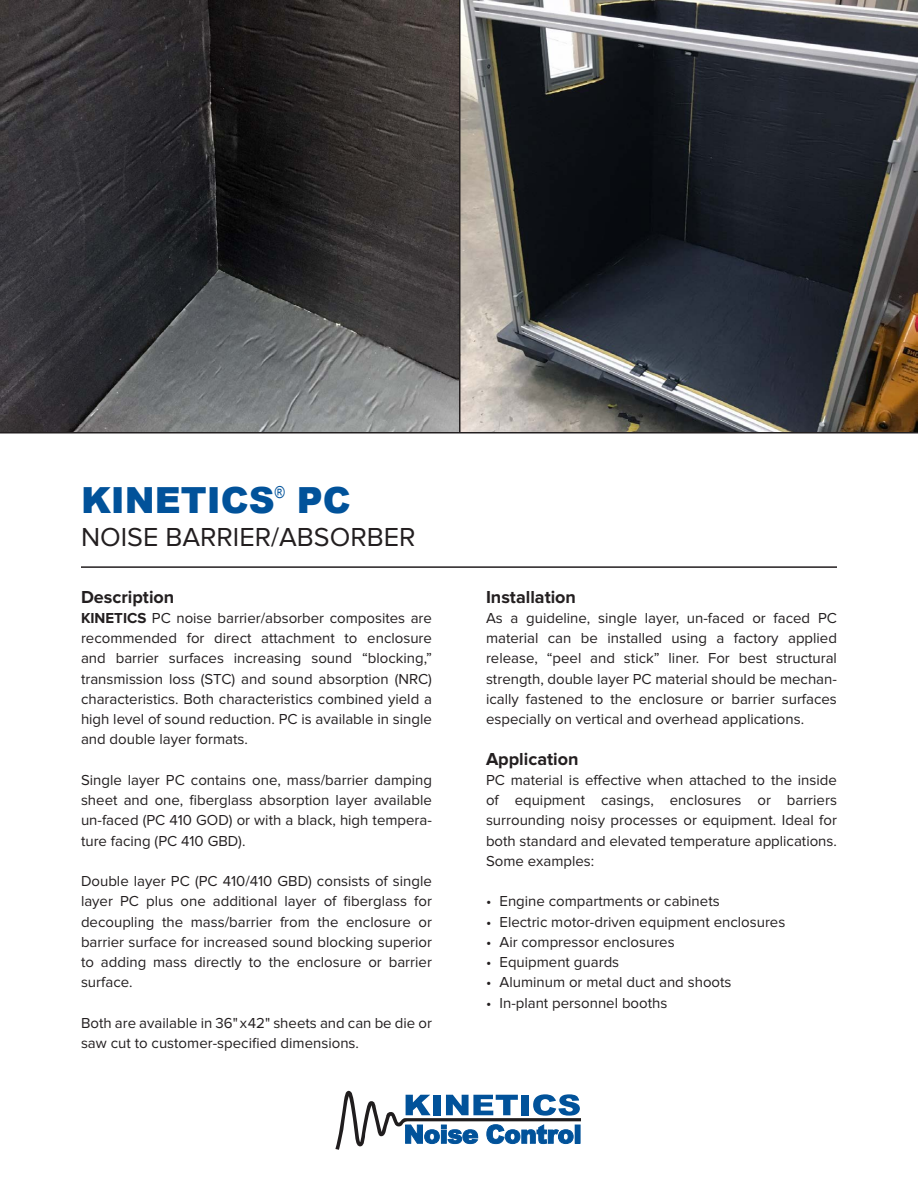
<style>
.page{position:relative;width:918px;height:1188px;background:#fff}
.page>*{position:absolute;margin:0;border:0;box-sizing:border-box;transform-origin:0 0}
.t1{font:900 36px "Arial";color:#01529a}
.t2{font:27px "Proxima Nova";color:#231f20}
.t3{font:700 18px "Proxima Nova";color:#231f20}
.t4{font:15px/20.2px "Proxima Nova";color:#231f20;text-align:justify}
.s1{font-weight:700}
</style>
<div class="page">
<hr style="left:81px;top:566px;width:756px;height:2px;background:#231f20">
<svg style="left:335px;top:1091px;width:246px;height:59px"></svg>
<div style="left:575px;top:1125px;width:5px;height:18px;background:#01529a"></div>
<img style="left:0;top:0;width:918px;height:432px">
<hr style="left:459px;top:0;width:1px;height:432px;background:#231f20">
<hr style="left:0;top:432px;width:918px;height:2px;background:#231f20">
<p class="t1" style="left:81px;top:474px;width:271px">KINETICS<sup>®</sup> PC</p>
<p class="t2" style="left:81px;top:521px;width:336px">NOISE BARRIER/ABSORBER</p>
<p class="t3" style="left:81px;top:586px;width:95px">Description</p>
<p class="t4" style="left:81px;top:608px;width:353px"><span class="s1">KINETICS</span> PC noise barrier/absorber composites are recommended for direct attachment to enclosure and barrier surfaces increasing sound “blocking,” transmission loss (STC) and sound absorption (NRC) characteristics. Both characteristics combined yield a high level of sound reduction. PC is available in single and double layer formats.</p>
<p class="t4" style="left:81px;top:770px;width:353px">Single layer PC contains one, mass/barrier damping sheet and one, fiberglass absorption layer available un-faced (PC 410 GOD) or with a black, high tempera&shy;ture facing (PC 410 GBD).</p>
<p class="t4" style="left:81px;top:871px;width:353px">Double layer PC (PC 410/410 GBD) consists of single layer PC plus one additional layer of fiberglass for decoupling the mass/barrier from the enclosure or barrier surface for increased sound blocking superior to adding mass directly to the enclosure or barrier surface.</p>
<p class="t4" style="left:81px;top:1013px;width:353px">Both are available in 36" x 42" sheets and can be die or saw cut to customer-specified dimensions.</p>
<p class="t3" style="left:486px;top:586px;width:92px">Installation</p>
<p class="t4" style="left:486px;top:608px;width:353px">As a guideline, single layer, un-faced or faced PC material can be installed using a factory applied release, “peel and stick” liner. For best structural strength, double layer PC material should be mechan&shy;ically fastened to the enclosure or barrier surfaces especially on vertical and overhead applications.</p>
<p class="t3" style="left:486px;top:748px;width:94px">Application</p>
<p class="t4" style="left:486px;top:770px;width:353px">PC material is effective when attached to the inside of equipment casings, enclosures or barriers surrounding noisy processes or equipment. Ideal for both standard and elevated temperature applications.<br>Some examples:</p>
<p class="t4" style="left:486px;top:891px;width:235px">• Engine compartments or cabinets</p>
<p class="t4" style="left:486px;top:912px;width:301px">• Electric motor-driven equipment enclosures</p>
<p class="t4" style="left:486px;top:932px;width:190px">• Air compressor enclosures</p>
<p class="t4" style="left:486px;top:952px;width:135px">• Equipment guards</p>
<p class="t4" style="left:486px;top:972px;width:247px">• Aluminum or metal duct and shoots</p>
<p class="t4" style="left:486px;top:993px;width:183px">• In-plant personnel booths</p>
</div>
